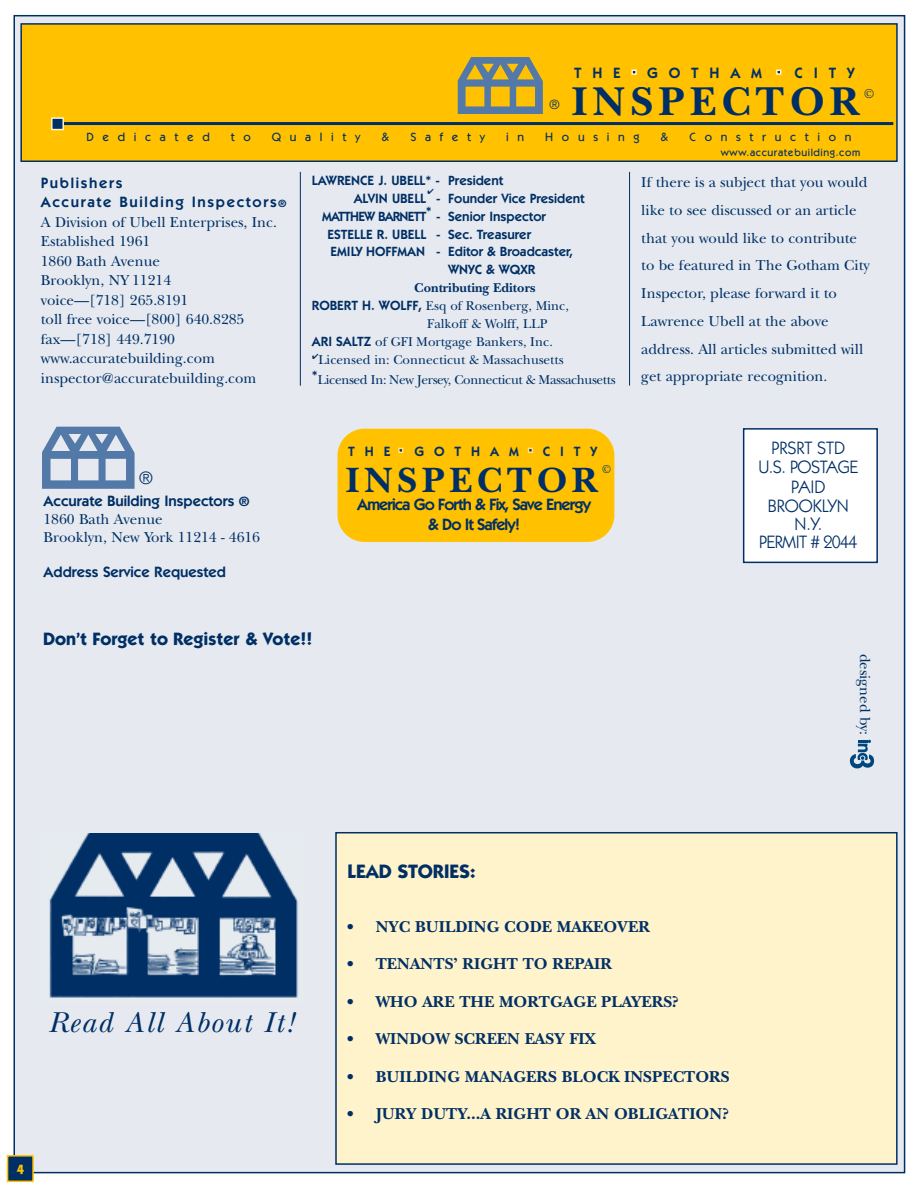
<style>
.page{position:relative;width:918px;height:1188px;background:#fff}
.page>*{position:absolute;margin:0;border:0;box-sizing:border-box;transform-origin:0 0}
.t1{font:700 42px "New Baskerville";letter-spacing:.125em;color:#002f65}
.t2{font:700 36.75px "New Baskerville";letter-spacing:.125em;color:#002f65}
.t3{font:italic 30px "New Baskerville";letter-spacing:.055em;color:#002f65}
.t4{font:700 19.5px "Itc Kabel";color:#002f65}
.t5{font:18px/18.9px "Itc Kabel";letter-spacing:-.025em;color:#002f65;text-align:center}
.t6{font:700 18px "Itc Kabel";color:#002f65}
.t7{font:700 16.5px "New Baskerville";color:#002f65}
.t8{font:600 16.5px/19.8px "Itc Kabel";letter-spacing:-.055em;color:#002f65;text-align:center}
.t9{font:15px/19.5px "New Baskerville";color:#002f65}
.t10{font:600 15px "Itc Kabel";color:#002f65}
.t11{font:600 15px/19.5px "Itc Kabel";letter-spacing:.11em;color:#002f65}
.t12{font:600 13.5px "Itc Kabel";letter-spacing:.735em;color:#002f65}
.t13{font:700 13.5px "Itc Kabel";color:#ffc100}
.t14{font:13.5px "Itc Kabel";color:#002f65}
.t15{font:13.5px "New Baskerville";color:#002f65}
.t16{font:600 13.35px "Itc Kabel";color:#002f65}
.t17{font:13.35px "New Baskerville";color:#002f65}
.t18{font:13.35px "New Baskerville";letter-spacing:-.025em;color:#002f65}
.t19{font:700 13.35px "New Baskerville";color:#002f65}
.t20{font:500 12px "Itc Kabel";letter-spacing:.725em;color:#002f65}
.t21{font:12px "New Baskerville";color:#002f65}
.t22{font:500 10.5px "Itc Kabel";letter-spacing:.055em;color:#002f65}
.s1{font-size:10.5px}
.s2{font-size:13.5px}
.s3{font-family:"Itc Kabel";font-weight:600}
</style>
<div class="page">
<div style="left:14px;top:16px;width:891px;height:1157px;background:#e6eaf0"></div>
<svg style="left:42px;top:427px;width:92px;height:61px"></svg>
<div style="left:744px;top:429px;width:133px;height:133px;background:#fff"></div>
<div style="left:743px;top:428px;width:135px;height:135px;border:2px solid #002f65"></div>
<div style="left:21px;top:24px;width:876px;height:137px;background:#ffc100"></div>
<div style="left:20px;top:23px;width:878px;height:139px;border:2px solid #002f65"></div>
<svg style="left:631px;top:70px;width:6px;height:5px"></svg>
<svg style="left:776px;top:69px;width:5px;height:6px"></svg>
<svg style="left:458px;top:57px;width:85px;height:57px"></svg>
<hr style="left:300px;top:172px;width:1px;height:214px;background:#002f65">
<hr style="left:629px;top:172px;width:1px;height:214px;background:#002f65">
<hr style="left:51px;top:122px;width:842px;height:3px;background:#002f65">
<div style="left:52px;top:118px;width:11px;height:12px;background:#002f65"></div>
<div style="left:51px;top:117px;width:13px;height:13px;border:2px solid #fff3cc"></div>
<div style="left:336px;top:833px;width:561px;height:331px;background:#fff3cc"></div>
<div style="left:335px;top:832px;width:563px;height:333px;border:2px solid #002f65"></div>
<div style="left:8px;top:1156px;width:25px;height:25px;background:#002f65"></div>
<div style="left:7px;top:1155px;width:27px;height:27px;border:2px solid #ffc100"></div>
<img style="left:49px;top:833px;width:249px;height:165px">
<svg style="left:850px;top:740px;width:24px;height:28px"></svg>
<div style="left:338px;top:429px;width:276px;height:113px;background:#ffc100;border-radius:27px"></div>
<svg style="left:398px;top:448px;width:5px;height:5px"></svg>
<svg style="left:528px;top:448px;width:5px;height:5px"></svg>
<p class="t14" style="left:549px;top:99px;width:12px">®</p>
<p class="t10" style="left:574px;top:67px;width:48px">THE</p>
<p class="t10" style="left:647px;top:67px;width:117px">GOTHAM</p>
<p class="t10" style="left:795px;top:67px;width:62px">CITY</p>
<h1 class="t1" style="left:572px;top:76px;width:289px">INSPECTOR</h1>
<p class="t15" style="left:864px;top:86px;width:11px">©</p>
<p class="t20" style="left:86px;top:132px;width:125px">Dedicated</p>
<p class="t20" style="left:231px;top:132px;width:21px">t o</p>
<p class="t20" style="left:272px;top:132px;width:90px">Quality</p>
<p class="t20" style="left:382px;top:132px;width:10px">&amp;</p>
<p class="t20" style="left:411px;top:132px;width:76px">Safety</p>
<p class="t20" style="left:506px;top:132px;width:20px">i n</p>
<p class="t20" style="left:545px;top:132px;width:96px">Housing</p>
<p class="t20" style="left:660px;top:132px;width:10px">&amp;</p>
<p class="t20" style="left:689px;top:132px;width:164px">Construction</p>
<p class="t11" style="left:41px;top:174px;width:247px">Publishers<br>Accurate Building Inspectors<span class="s1">®</span></p>
<p class="t9" style="left:41px;top:212px;width:238px">A Division of Ubell Enterprises, Inc.<br>Established 1961<br>1860 Bath Avenue<br>Brooklyn, NY 11214<br>voice—[718] 265.8191<br>toll free voice—[800] 640.8285 fax—[718] 449.7190 www.accuratebuilding.com inspector@accuratebuilding.com</p>
<p class="t5" style="left:139px;top:469px;width:16px">®</p>
<p class="t10" style="left:44px;top:496px;width:208px">Accurate Building Inspectors <span class="s2">®</span></p>
<p class="t9" style="left:44px;top:510px;width:218px;line-height:18px">1860 Bath Avenue<br>Brooklyn, New York 11214 - 4616</p>
<p class="t10" style="left:44px;top:567px;width:184px">Address Service Requested</p>
<p class="t16" style="left:312px;top:176px;width:193px">LAWRENCE J. UBELL* - President</p>
<p class="t16" style="left:354px;top:194px;width:233px">ALVIN UBELL - Founder Vice President</p>
<p class="t16" style="left:322px;top:212px;width:225px">MATTHEW BARNETT* - Senior Inspector</p>
<p class="t16" style="left:327px;top:229px;width:205px">ESTELLE R. UBELL - Sec. Treasurer</p>
<p class="t16" style="left:331px;top:247px;width:244px">EMILY HOFFMAN - Editor &amp; Broadcaster,</p>
<p class="t16" style="left:448px;top:265px;width:89px">WNYC &amp; WQXR</p>
<p class="t19" style="left:414px;top:280px;width:123px">Contributing Editors</p>
<p class="t17" style="left:312px;top:298px;width:258px"><span class="s3">ROBERT H. WOLFF,</span> Esq of Rosenberg, Minc,</p>
<p class="t17" style="left:427px;top:315px;width:122px">Falkoff &amp; Wolff, LLP</p>
<p class="t17" style="left:312px;top:333px;width:242px"><span class="s3">ARI SALTZ</span> of GFI Mortgage Bankers, Inc.</p>
<p class="t17" style="left:318px;top:351px;width:247px">Licensed in: Connecticut &amp; Massachusetts</p>
<p class="t18" style="left:312px;top:372px;width:305px"><sup>*</sup>Licensed In: New Jersey, Connecticut &amp; Massachusetts</p>
<p class="t12" style="left:348px;top:447px;width:44px">THE</p>
<p class="t12" style="left:415px;top:447px;width:106px">GOTHAM</p>
<p class="t12" style="left:543px;top:447px;width:56px">CITY</p>
<h2 class="t2" style="left:346px;top:458px;width:253px">INSPECTOR</h2>
<p class="t21" style="left:602px;top:461px;width:10px">©</p>
<p class="t8" style="left:357px;top:496px;width:235px">America Go Forth &amp; Fix, Save Energy &amp; Do It Safely!</p>
<p class="t6" style="left:43px;top:632px;width:271px">Don’t Forget to Register &amp; Vote!!</p>
<p class="t22" style="left:721px;top:148px;width:141px">www.accuratebuilding.com</p>
<p class="t9" style="left:641px;top:168px;width:230px;line-height:27.8px">If there is a subject that you would like to see discussed or an article that you would like to contribute to be featured in The Gotham City<br>Inspector, please forward it to<br>Lawrence Ubell at the above address. All articles submitted will get appropriate recognition.</p>
<p class="t5" style="left:758px;top:440px;width:102px">PRSRT STD<br>U.S. POSTAGE<br>PAID<br>BROOKLYN<br>N.Y.<br>PERMIT # 2044</p>
<p class="t9" style="left:875px;top:654px;width:83px;rotate:90deg">designed by:</p>
<h3 class="t3" style="left:48px;top:1004px;width:248px">Read All About It!</h3>
<p class="t13" style="left:17px;top:1165px;width:9px">4</p>
<h3 class="t4" style="left:348px;top:864px;width:129px">LEAD STORIES:</h3>
<p class="t7" style="left:348px;top:916px;width:304px">• NYC BUILDING CODE MAKEOVER</p>
<p class="t7" style="left:348px;top:954px;width:266px">• TENANTS’ RIGHT TO REPAIR</p>
<p class="t7" style="left:348px;top:991px;width:333px">• WHO ARE THE MORTGAGE PLAYERS?</p>
<p class="t7" style="left:348px;top:1029px;width:250px">• WINDOW SCREEN EASY FIX</p>
<p class="t7" style="left:348px;top:1066px;width:384px">• BUILDING MANAGERS BLOCK INSPECTORS</p>
<p class="t7" style="left:348px;top:1104px;width:383px">• JURY DUTY...A RIGHT OR AN OBLIGATION?</p>
</div>
